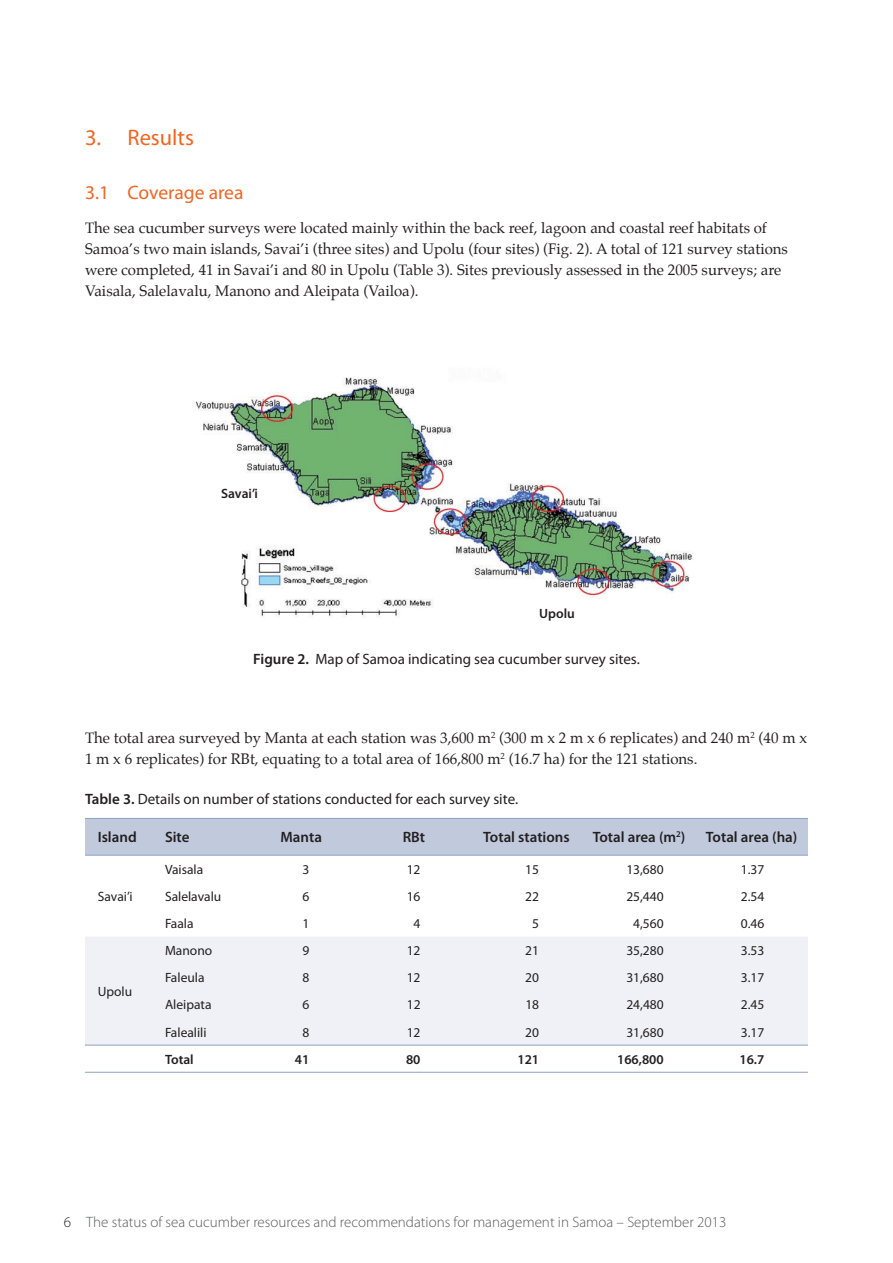
<style>
.page{position:relative;width:893px;height:1263px;background:#fff}
.page>*{position:absolute;margin:0;border:0;box-sizing:border-box;transform-origin:0 0}
.t1{font:22.5px "Myriad Pro";color:#f26522}
.t2{font:19.5px "Myriad Pro";color:#f26522}
.t3{font:15px/21px "Palatino";color:#231f20}
.t4{font:15px "Myriad Pro";color:#231f20}
.t5{font:300 15px "Myriad Pro";color:#58595b}
.t6{font:600 15px "Myriad Pro";color:#231f20}
.t7{font:13.5px "Myriad Pro";color:#231f20}
.t8{font:600 13.5px "Myriad Pro";color:#231f20}
.s1{font-weight:600}
.s2{color:#231f20}
</style>
<div class="page">
<div style="left:85px;top:819px;width:723px;height:36px;background:#c1cadd"></div>
<div style="left:85px;top:937px;width:723px;height:108px;background:#f0f1f6"></div>
<hr style="left:85px;top:818px;width:723px;height:1px;background:#8ea1c3">
<hr style="left:85px;top:855px;width:723px;height:1px;background:#8ea1c3">
<hr style="left:85px;top:1045px;width:723px;height:1px;background:#8ea1c3">
<hr style="left:85px;top:1072px;width:723px;height:1px;background:#8ea1c3">
<img style="left:196px;top:377px;width:497px;height:240px">
<h1 class="t1" style="left:85px;top:128px;width:110px">3. Results</h1>
<h2 class="t2" style="left:85px;top:185px;width:160px">3.1 Coverage area</h2>
<p class="t3" style="left:85px;top:218px;width:704px">The sea cucumber surveys were located mainly within the back reef, lagoon and coastal reef habitats of Samoa’s two main islands, Savai’i (three sites) and Upolu (four sites) (Fig. 2). A total of 121 survey stations were completed, 41 in Savai’i and 80 in Upolu (Table 3). Sites previously assessed in the 2005 surveys; are Vaisala, Salelavalu, Manono and Aleipata (Vailoa).</p>
<p class="t8" style="left:221px;top:489px;width:39px">Savai’i</p>
<p class="t8" style="left:539px;top:609px;width:37px">Upolu</p>
<p class="t4" style="left:253px;top:653px;width:388px"><span class="s1">Figure 2.</span> Map of Samoa indicating sea cucumber survey sites.</p>
<p class="t3" style="left:85px;top:729px;width:723px">The total area surveyed by Manta at each station was 3,600 m<sup>2</sup> (300 m x 2 m x 6 replicates) and 240 m<sup>2</sup> (40 m x<br>1 m x 6 replicates) for RBt, equating to a total area of 166,800 m<sup>2</sup> (16.7 ha) for the 121 stations.</p>
<p class="t4" style="left:85px;top:793px;width:435px"><span class="s1">Table 3.</span> Details on number of stations conducted for each survey site.</p>
<p class="t6" style="left:98px;top:832px;width:40px">Island</p>
<p class="t6" style="left:165px;top:832px;width:26px">Site</p>
<p class="t6" style="left:280px;top:832px;width:43px">Manta</p>
<p class="t6" style="left:403px;top:832px;width:24px">RBt</p>
<p class="t6" style="left:483px;top:832px;width:88px">Total stations</p>
<p class="t6" style="left:593px;top:832px;width:94px">Total area (m<sup>2</sup>)</p>
<p class="t6" style="left:706px;top:832px;width:93px">Total area (ha)</p>
<p class="t7" style="left:98px;top:891px;width:36px">Savai’i</p>
<p class="t7" style="left:98px;top:986px;width:36px">Upolu</p>
<p class="t7" style="left:165px;top:864px;width:40px">Vaisala</p>
<p class="t7" style="left:302px;top:864px;width:8px">3</p>
<p class="t7" style="left:407px;top:864px;width:15px">12</p>
<p class="t7" style="left:525px;top:864px;width:15px">15</p>
<p class="t7" style="left:626px;top:864px;width:39px">13,680</p>
<p class="t7" style="left:741px;top:864px;width:25px">1.37</p>
<p class="t7" style="left:165px;top:891px;width:58px">Salelavalu</p>
<p class="t7" style="left:302px;top:891px;width:8px">6</p>
<p class="t7" style="left:407px;top:891px;width:15px">16</p>
<p class="t7" style="left:525px;top:891px;width:15px">22</p>
<p class="t7" style="left:626px;top:891px;width:39px">25,440</p>
<p class="t7" style="left:741px;top:891px;width:25px">2.54</p>
<p class="t7" style="left:165px;top:918px;width:30px">Faala</p>
<p class="t7" style="left:302px;top:918px;width:8px">1</p>
<p class="t7" style="left:414px;top:918px;width:8px">4</p>
<p class="t7" style="left:532px;top:918px;width:8px">5</p>
<p class="t7" style="left:633px;top:918px;width:32px">4,560</p>
<p class="t7" style="left:741px;top:918px;width:25px">0.46</p>
<p class="t7" style="left:165px;top:946px;width:49px">Manono</p>
<p class="t7" style="left:302px;top:946px;width:8px">9</p>
<p class="t7" style="left:407px;top:946px;width:15px">12</p>
<p class="t7" style="left:525px;top:946px;width:15px">21</p>
<p class="t7" style="left:626px;top:946px;width:39px">35,280</p>
<p class="t7" style="left:741px;top:946px;width:25px">3.53</p>
<p class="t7" style="left:165px;top:973px;width:41px">Faleula</p>
<p class="t7" style="left:302px;top:973px;width:8px">8</p>
<p class="t7" style="left:407px;top:973px;width:15px">12</p>
<p class="t7" style="left:525px;top:973px;width:15px">20</p>
<p class="t7" style="left:626px;top:973px;width:39px">31,680</p>
<p class="t7" style="left:741px;top:973px;width:25px">3.17</p>
<p class="t7" style="left:165px;top:1000px;width:48px">Aleipata</p>
<p class="t7" style="left:303px;top:1000px;width:8px">6</p>
<p class="t7" style="left:407px;top:1000px;width:15px">12</p>
<p class="t7" style="left:525px;top:1000px;width:15px">18</p>
<p class="t7" style="left:626px;top:1000px;width:39px">24,480</p>
<p class="t7" style="left:741px;top:1000px;width:25px">2.45</p>
<p class="t7" style="left:165px;top:1027px;width:43px">Falealili</p>
<p class="t7" style="left:302px;top:1027px;width:8px">8</p>
<p class="t7" style="left:407px;top:1027px;width:15px">12</p>
<p class="t7" style="left:525px;top:1027px;width:15px">20</p>
<p class="t7" style="left:626px;top:1027px;width:39px">31,680</p>
<p class="t7" style="left:741px;top:1027px;width:25px">3.17</p>
<p class="t8" style="left:165px;top:1054px;width:30px">Total</p>
<p class="t8" style="left:295px;top:1054px;width:16px">41</p>
<p class="t8" style="left:406px;top:1054px;width:16px">80</p>
<p class="t8" style="left:517px;top:1054px;width:23px">121</p>
<p class="t8" style="left:617px;top:1054px;width:48px">166,800</p>
<p class="t8" style="left:739px;top:1054px;width:26px">16.7</p>
<p class="t5" style="left:64px;top:1217px;width:664px"><span class="s2">6</span> The status of sea cucumber resources and recommendations for management in Samoa – September 2013</p>
</div>
